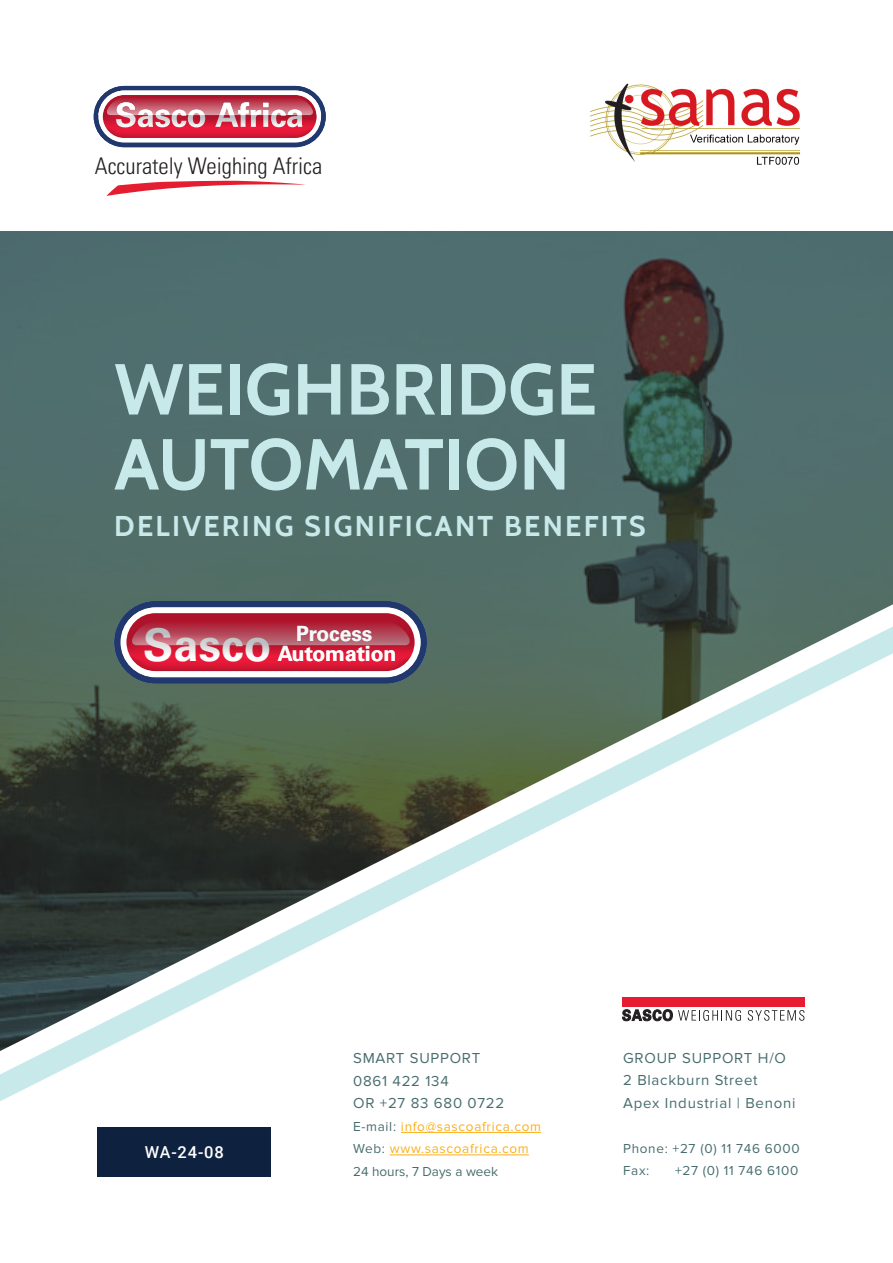
<style>
.page{position:relative;width:893px;height:1263px;background:#fff}
.page>*{position:absolute;margin:0;border:0;box-sizing:border-box;transform-origin:0 0}
.Main_Big_Title{font:700 72px "Cabin";color:#c8e9ea}
.t1{font:700 45.3px "Univers LT Std";color:#fff}
.Main_Big_Title-2{font:700 28.5px "Cabin";letter-spacing:.08em;color:#c8e9ea}
.t2{font:22.95px "Univers LTCYR 47 Light Cond";color:#231f20}
.t3{font:700 21px/20.5px "Univers LT Std";color:#fff;text-align:center}
.H-4{font:500 16.5px "Roboto";color:#fff}
.Body_Dark{font:15px "Proxima Nova";letter-spacing:.05em;color:#486d6e}
.Body_Dark-2{font:13.5px "Proxima Nova";letter-spacing:.05em;color:#fbaf1b}
.Body_Dark-3{font:13.5px "Proxima Nova";letter-spacing:.05em;color:#486d6e}
.Body_Dark-4{font:13.5px "Proxima Nova";color:#486d6e}
.s1{color:#486d6e}
</style>
<div class="page">
<img style="left:0;top:232px;width:893px;height:350px">
<svg style="left:0;top:582px;width:893px;height:554px"></svg>
<svg style="left:622px;top:1009px;width:119px;height:12px"></svg>
<svg style="left:748px;top:1010px;width:56px;height:11px"></svg>
<div style="left:622px;top:997px;width:183px;height:9px;background:#e81c31"></div>
<hr style="left:401px;top:1132px;width:140px;height:1px;background:#fbaf1b">
<hr style="left:390px;top:1155px;width:139px;height:1px;background:#fbaf1b">
<svg style="left:94px;top:86px;width:232px;height:61px"></svg>
<svg style="left:106px;top:181px;width:199px;height:15px"></svg>
<img style="left:590px;top:83px;width:211px;height:82px">
<svg style="left:114px;top:601px;width:313px;height:83px;background:#aa5168"></svg>
<div style="left:98px;top:1127px;width:173px;height:50px;background:#0e223f"></div>
<p class="t2" style="left:95px;top:151px;width:229px">Accurately Weighing Africa</p>
<p class="Main_Big_Title" style="left:114px;top:346px;width:484px">WEIGHBRIDGE</p>
<p class="Main_Big_Title" style="left:114px;top:421px;width:457px">AUTOMATION</p>
<p class="Main_Big_Title-2" style="left:114px;top:509px;width:533px">DELIVERING SIGNIFICANT BENEFITS</p>
<p class="t1" style="left:143px;top:618px;width:130px">Sasco</p>
<h3 class="t3" style="left:278px;top:623px;width:120px">Process<br>Automation</h3>
<p class="H-4" style="left:145px;top:1141px;width:80px">WA-24-08</p>
<p class="Body_Dark" style="left:353px;top:1049px;width:129px">SMART SUPPORT</p>
<p class="Body_Dark" style="left:353px;top:1072px;width:97px">0861 422 134</p>
<p class="Body_Dark" style="left:353px;top:1094px;width:153px">OR +27 83 680 0722</p>
<p class="Body_Dark-2" style="left:353px;top:1118px;width:189px"><span class="s1">E-mail:</span> info@sascoafrica.com</p>
<p class="Body_Dark-2" style="left:353px;top:1141px;width:177px"><span class="s1">Web:</span> www.sascoafrica.com</p>
<p class="Body_Dark-4" style="left:353px;top:1163px;width:146px">24 hours, 7 Days a week</p>
<p class="Body_Dark" style="left:623px;top:1049px;width:164px">GROUP SUPPORT H/O</p>
<p class="Body_Dark" style="left:623px;top:1071px;width:136px">2 Blackburn Street</p>
<p class="Body_Dark" style="left:623px;top:1094px;width:174px">Apex Industrial | Benoni</p>
<p class="Body_Dark-3" style="left:623px;top:1140px;width:178px">Phone: +27 (0) 11 746 6000</p>
<p class="Body_Dark-3" style="left:623px;top:1163px;width:28px">Fax:</p>
<p class="Body_Dark-3" style="left:675px;top:1163px;width:125px">+27 (0) 11 746 6100</p>
</div>
